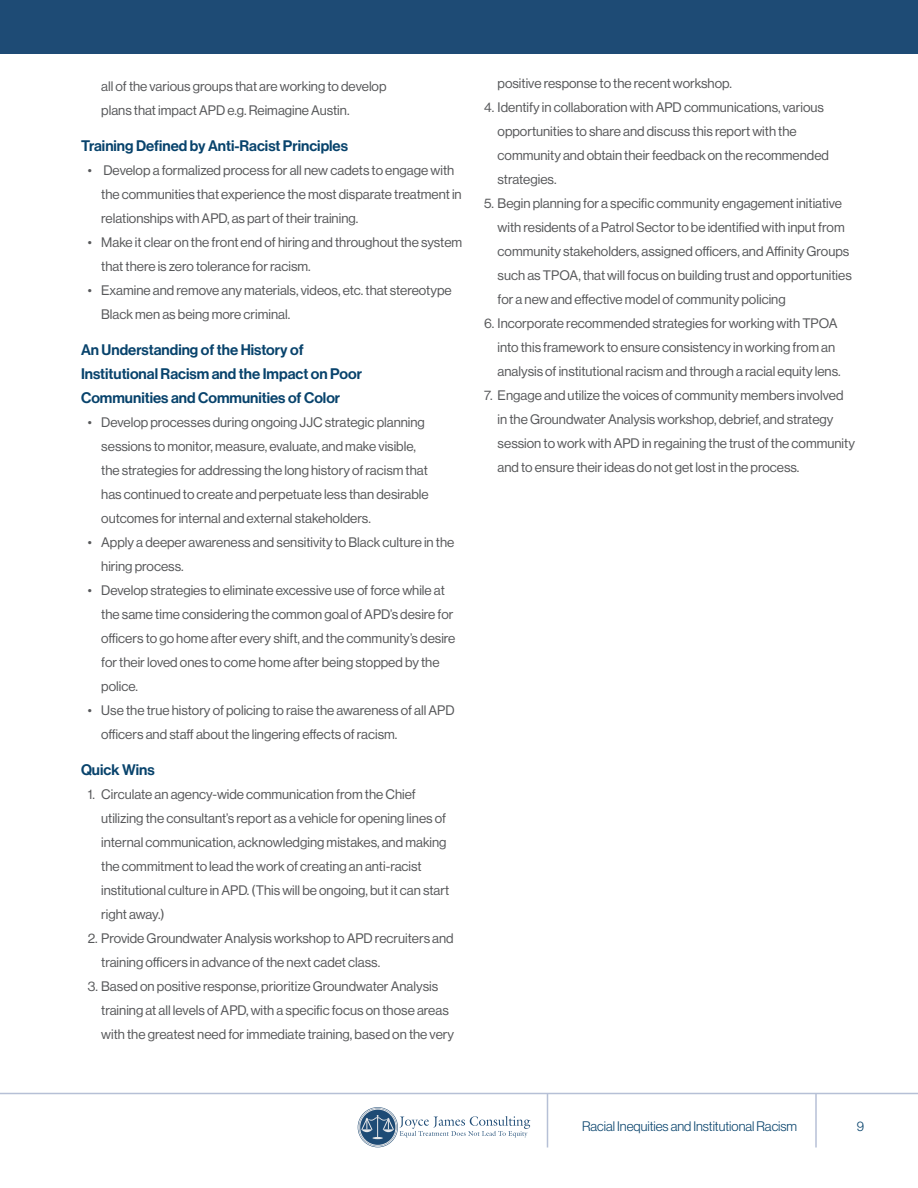
<style>
.page{position:relative;width:918px;height:1188px;background:#fff}
.page>*{position:absolute;margin:0;border:0;box-sizing:border-box;transform-origin:0 0}
.Heading_4{font:15px/24px "N Haas Grotesk DS Pro 65 Md";color:#08436c}
.t1{font:13.5px/24px "N Haas Grotesk DS Pro 55 Rg";color:#57585a}
.t2{font:13.5px "N Haas Grotesk DS Pro 45 Lt";color:#08436c}
</style>
<div class="page">
<div style="left:0;top:0;width:918px;height:54px;background:#1e4b75"></div>
<hr style="left:0;top:1093px;width:918px;height:1px;background:#b6c0d6">
<svg style="left:358px;top:1107px;width:40px;height:40px"></svg>
<div style="left:360px;top:1109px;width:36px;height:36px;border:1px solid #e6e7e9;border-radius:50%"></div>
<div style="left:359px;top:1108px;width:38px;height:39px;border:1px solid #e6e7e9;border-radius:50%"></div>
<svg style="left:400px;top:1116px;width:130px;height:21px"></svg>
<svg style="left:361px;top:1115px;width:33px;height:24px"></svg>
<hr style="left:815px;top:1094px;width:2px;height:54px;background:#b6c0d6">
<hr style="left:547px;top:1094px;width:1px;height:54px;background:#b6c0d6">
<p class="t1" style="left:101px;top:75px;width:287px">all of the various groups that are working to develop plans that impact APD e.g. Reimagine Austin.</p>
<p class="Heading_4" style="left:81px;top:134px;width:269px">Training Defined by Anti-Racist Principles</p>
<p class="t1" style="left:101px;top:159px;width:362px;text-indent:-14px">• Develop a formalized process for all new cadets to engage with the communities that experience the most disparate treatment in relationships with APD, as part of their training.</p>
<p class="t1" style="left:101px;top:231px;width:363px;text-indent:-14px">• Make it clear on the front end of hiring and throughout the system that there is zero tolerance for racism.</p>
<p class="t1" style="left:101px;top:279px;width:352px;text-indent:-14px">• Examine and remove any materials, videos, etc. that stereotype<br>Black men as being more criminal.</p>
<p class="Heading_4" style="left:81px;top:338px;width:283px">An Understanding of the History of<br>Institutional Racism and the Impact on Poor<br>Communities and Communities of Color</p>
<p class="t1" style="left:101px;top:411px;width:329px;text-indent:-14px">• Develop processes during ongoing JJC strategic planning sessions to monitor, measure, evaluate, and make visible, the strategies for addressing the long history of racism that has continued to create and perpetuate less than desirable outcomes for internal and external stakeholders.</p>
<p class="t1" style="left:101px;top:531px;width:355px;text-indent:-14px">• Apply a deeper awareness and sensitivity to Black culture in the hiring process.</p>
<p class="t1" style="left:101px;top:579px;width:356px;text-indent:-14px">• Develop strategies to eliminate excessive use of force while at the same time considering the common goal of APD’s desire for officers to go home after every shift, and the community’s desire for their loved ones to come home after being stopped by the police.</p>
<p class="t1" style="left:101px;top:699px;width:355px;text-indent:-14px">• Use the true history of policing to raise the awareness of all APD officers and staff about the lingering effects of racism.</p>
<p class="Heading_4" style="left:81px;top:758px;width:75px">Quick Wins</p>
<p class="t1" style="left:101px;top:783px;width:349px;text-indent:-14px">1. Circulate an agency-wide communication from the Chief utilizing the consultant’s report as a vehicle for opening lines of internal communication, acknowledging mistakes, and making the commitment to lead the work of creating an anti-racist institutional culture in APD. (This will be ongoing, but it can start right away.)</p>
<p class="t1" style="left:101px;top:927px;width:354px;text-indent:-14px">2. Provide Groundwater Analysis workshop to APD recruiters and training officers in advance of the next cadet class.</p>
<p class="t1" style="left:101px;top:975px;width:354px;text-indent:-14px">3. Based on positive response, prioritize Groundwater Analysis training at all levels of APD, with a specific focus on those areas with the greatest need for immediate training, based on the very</p>
<p class="t1" style="left:498px;top:72px;width:235px">positive response to the recent workshop.</p>
<p class="t1" style="left:498px;top:96px;width:333px;text-indent:-14px">4. Identify in collaboration with APD communications, various opportunities to share and discuss this report with the community and obtain their feedback on the recommended strategies.</p>
<p class="t1" style="left:498px;top:192px;width:356px;text-indent:-14px">5. Begin planning for a specific community engagement initiative with residents of a Patrol Sector to be identified with input from community stakeholders, assigned officers, and Affinity Groups such as TPOA, that will focus on building trust and opportunities for a new and effective model of community policing</p>
<p class="t1" style="left:498px;top:312px;width:343px;text-indent:-14px">6. Incorporate recommended strategies for working with TPOA into this framework to ensure consistency in working from an analysis of institutional racism and through a racial equity lens.</p>
<p class="t1" style="left:498px;top:384px;width:359px;text-indent:-14px">7. Engage and utilize the voices of community members involved in the Groundwater Analysis workshop, debrief, and strategy session to work with APD in regaining the trust of the community and to ensure their ideas do not get lost in the process.</p>
<p class="t2" style="left:582px;top:1119px;width:217px">Racial Inequities and Institutional Racism</p>
<p class="t2" style="left:857px;top:1119px;width:9px">9</p>
</div>
